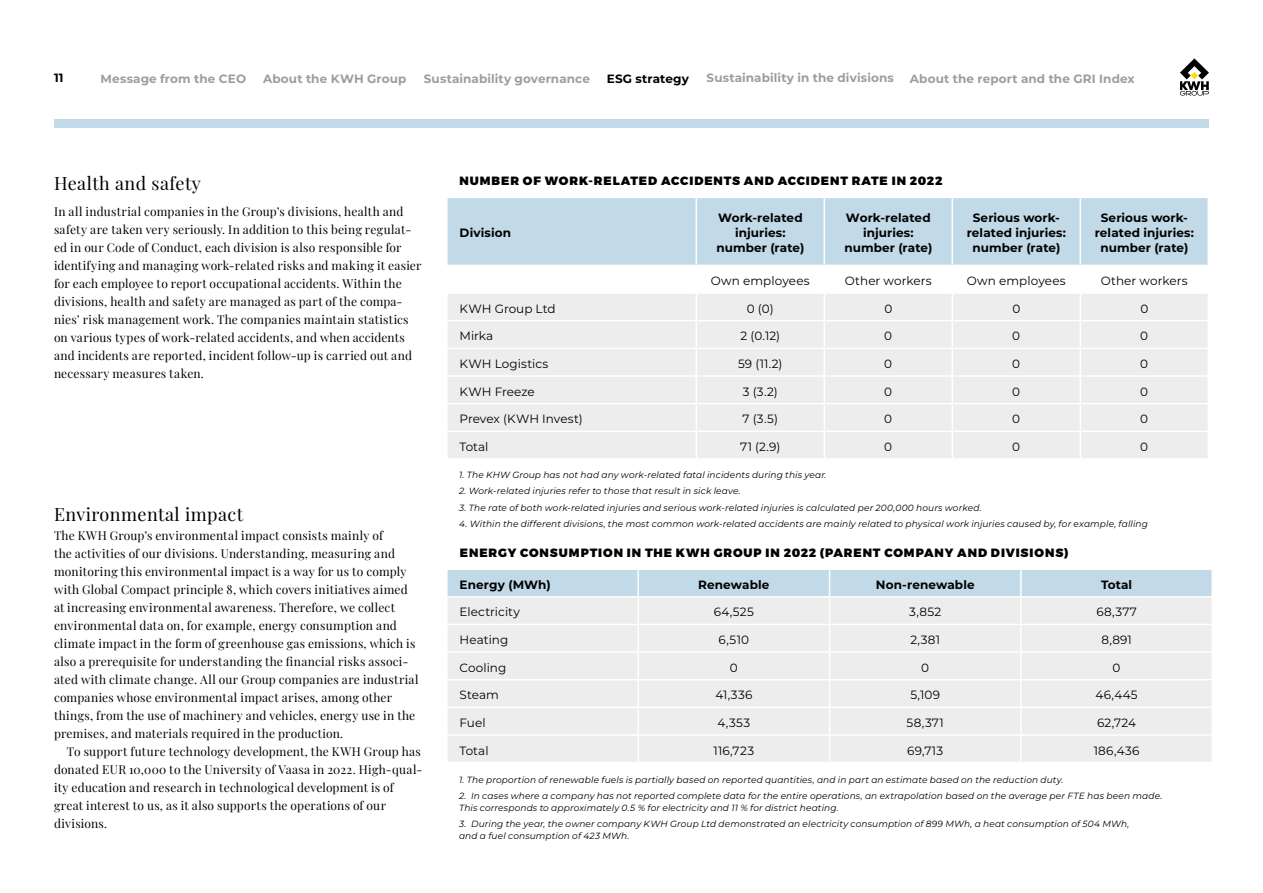
<style>
.page{position:relative;width:1263px;height:893px;background:#fff}
.page>*{position:absolute;margin:0;border:0;box-sizing:border-box;transform-origin:0 0}
.t1{font:18px "Playfair Display";letter-spacing:.025em;color:#000}
.t2{font:12px/18px "Playfair Display";letter-spacing:.015em;color:#000}
.t3{font:12px "Montserrat";letter-spacing:.005em;color:#000}
.t4{font:700 12px/15px "Montserrat";letter-spacing:.005em;color:#000;text-align:center}
.t5{font:700 12px "Montserrat";letter-spacing:.01em;color:#9d9d9c}
.t6{font:900 12px "Montserrat";letter-spacing:.075em;color:#000}
.t7{font:italic 9px/12px "Montserrat";letter-spacing:.015em;color:#000}
</style>
<div class="page">
<div style="left:54px;top:119px;width:1155px;height:9px;background:#c2d9e7"></div>
<svg style="left:1180px;top:58px;width:29px;height:38px"></svg>
<div style="left:448px;top:198px;width:759px;height:67px;background:#c2d9e7"></div>
<hr style="left:696px;top:198px;width:1px;height:67px;background:#fff">
<hr style="left:823px;top:198px;width:2px;height:67px;background:#fff">
<hr style="left:951px;top:198px;width:2px;height:67px;background:#fff">
<hr style="left:1079px;top:198px;width:2px;height:67px;background:#fff">
<div style="left:448px;top:294px;width:760px;height:164px;background:#ededed"></div>
<hr style="left:824px;top:431px;width:128px;height:1px;background:#fff">
<hr style="left:823px;top:432px;width:2px;height:26px;background:#fff">
<hr style="left:952px;top:431px;width:128px;height:1px;background:#fff">
<hr style="left:951px;top:432px;width:2px;height:26px;background:#fff">
<hr style="left:1080px;top:431px;width:129px;height:1px;background:#fff">
<hr style="left:1079px;top:432px;width:2px;height:26px;background:#fff">
<hr style="left:1207px;top:432px;width:2px;height:26px;background:#fff">
<svg style="left:447px;top:569px;width:765px;height:193px;background:#e8ebed"></svg>
<hr style="left:1021px;top:734px;width:192px;height:2px;background:#fff">
<hr style="left:1020px;top:736px;width:2px;height:26px;background:#fff">
<hr style="left:1211px;top:736px;width:2px;height:26px;background:#fff">
<p class="t4" style="left:54px;top:69px;width:11px">11</p>
<p class="t5" style="left:101px;top:70px;width:147px">Message from the CEO</p>
<p class="t5" style="left:263px;top:70px;width:145px">About the KWH Group</p>
<p class="t5" style="left:424px;top:70px;width:168px">Sustainability governance</p>
<p class="t4" style="left:607px;top:70px;width:84px">ESG strategy</p>
<p class="t5" style="left:707px;top:69px;width:189px">Sustainability in the divisions</p>
<p class="t5" style="left:910px;top:70px;width:226px">About the report and the GRI Index</p>
<h1 class="t1" style="left:54px;top:169px;width:149px">Health and safety</h1>
<p class="t2" style="left:54px;top:201px;width:369px">In all industrial companies in the Group’s divisions, health and safety are taken very seriously. In addition to this being regulat&shy;ed in our Code of Conduct, each division is also responsible for identifying and managing work-related risks and making it easier for each employee to report occupational accidents. Within the divisions, health and safety are managed as part of the compa&shy;nies’ risk management work. The companies maintain statistics on various types of work-related accidents, and when accidents and incidents are reported, incident follow-up is carried out and necessary measures taken.</p>
<h1 class="t1" style="left:54px;top:500px;width:191px">Environmental impact</h1>
<p class="t2" style="left:54px;top:525px;width:366px">The KWH Group’s environmental impact consists mainly of<br>the activities of our divisions. Understanding, measuring and monitoring this environmental impact is a way for us to comply with Global Compact principle 8, which covers initiatives aimed at increasing environmental awareness. Therefore, we collect environmental data on, for example, energy consumption and climate impact in the form of greenhouse gas emissions, which is also a prerequisite for understanding the financial risks associ&shy;ated with climate change. All our Group companies are industrial companies whose environmental impact arises, among other things, from the use of machinery and vehicles, energy use in the premises, and materials required in the production.</p>
<p class="t2" style="left:54px;top:741px;width:370px;text-indent:13px">To support future technology development, the KWH Group has donated EUR 10,000 to the University of Vaasa in 2022. High-qual&shy;ity education and research in technological development is of great interest to us, as it also supports the operations of our divisions.</p>
<p class="t6" style="left:459px;top:173px;width:484px">NUMBER OF WORK-RELATED ACCIDENTS AND ACCIDENT RATE IN 2022</p>
<p class="t4" style="left:460px;top:225px;width:53px">Division</p>
<p class="t4" style="left:716px;top:210px;width:89px">Work-related injuries: number (rate)</p>
<p class="t4" style="left:844px;top:210px;width:89px">Work-related injuries: number (rate)</p>
<p class="t4" style="left:967px;top:210px;width:101px">Serious work&shy;related injuries: number (rate)</p>
<p class="t4" style="left:1095px;top:210px;width:101px">Serious work&shy;related injuries: number (rate)</p>
<p class="t3" style="left:711px;top:273px;width:100px">Own employees</p>
<p class="t3" style="left:845px;top:273px;width:88px">Other workers</p>
<p class="t3" style="left:967px;top:273px;width:100px">Own employees</p>
<p class="t3" style="left:1101px;top:273px;width:88px">Other workers</p>
<p class="t3" style="left:460px;top:300px;width:98px">KWH Group Ltd</p>
<p class="t3" style="left:747px;top:300px;width:28px">0 (0)</p>
<p class="t3" style="left:884px;top:300px;width:9px">0</p>
<p class="t3" style="left:1012px;top:300px;width:9px">0</p>
<p class="t3" style="left:1140px;top:300px;width:9px">0</p>
<p class="t3" style="left:459px;top:328px;width:35px">Mirka</p>
<p class="t3" style="left:740px;top:328px;width:41px">2 (0.12)</p>
<p class="t3" style="left:884px;top:328px;width:9px">0</p>
<p class="t3" style="left:1012px;top:328px;width:9px">0</p>
<p class="t3" style="left:1140px;top:328px;width:9px">0</p>
<p class="t3" style="left:459px;top:355px;width:90px">KWH Logistics</p>
<p class="t3" style="left:738px;top:355px;width:46px">59 (11.2)</p>
<p class="t3" style="left:884px;top:355px;width:9px">0</p>
<p class="t3" style="left:1012px;top:355px;width:9px">0</p>
<p class="t3" style="left:1140px;top:355px;width:9px">0</p>
<p class="t3" style="left:459px;top:383px;width:77px">KWH Freeze</p>
<p class="t3" style="left:743px;top:383px;width:36px">3 (3.2)</p>
<p class="t3" style="left:884px;top:383px;width:9px">0</p>
<p class="t3" style="left:1012px;top:383px;width:9px">0</p>
<p class="t3" style="left:1140px;top:383px;width:9px">0</p>
<p class="t3" style="left:459px;top:411px;width:125px">Prevex (KWH Invest)</p>
<p class="t3" style="left:742px;top:411px;width:37px">7 (3.5)</p>
<p class="t3" style="left:884px;top:411px;width:9px">0</p>
<p class="t3" style="left:1012px;top:411px;width:9px">0</p>
<p class="t3" style="left:1140px;top:411px;width:9px">0</p>
<p class="t3" style="left:459px;top:438px;width:30px">Total</p>
<p class="t3" style="left:740px;top:438px;width:42px">71 (2.9)</p>
<p class="t3" style="left:884px;top:438px;width:9px">0</p>
<p class="t3" style="left:1012px;top:438px;width:9px">0</p>
<p class="t3" style="left:1140px;top:438px;width:9px">0</p>
<p class="t7" style="left:459px;top:469px;width:369px">1. The KHW Group has not had any work-related fatal incidents during this year.</p>
<p class="t7" style="left:459px;top:485px;width:283px">2. Work-related injuries refer to those that result in sick leave.</p>
<p class="t7" style="left:459px;top:501px;width:524px">3. The rate of both work-related injuries and serious work-related injuries is calculated per 200,000 hours worked.</p>
<p class="t7" style="left:459px;top:518px;width:690px">4. Within the different divisions, the most common work-related accidents are mainly related to physical work injuries caused by, for example, falling</p>
<p class="t6" style="left:460px;top:545px;width:610px">ENERGY CONSUMPTION IN THE KWH GROUP IN 2022 (PARENT COMPANY AND DIVISIONS)</p>
<p class="t4" style="left:460px;top:576px;width:93px">Energy (MWh)</p>
<p class="t4" style="left:698px;top:576px;width:73px">Renewable</p>
<p class="t4" style="left:876px;top:576px;width:100px">Non-renewable</p>
<p class="t4" style="left:1101px;top:576px;width:33px">Total</p>
<p class="t3" style="left:460px;top:604px;width:62px">Electricity</p>
<p class="t3" style="left:714px;top:604px;width:42px">64,525</p>
<p class="t3" style="left:909px;top:604px;width:33px">3,852</p>
<p class="t3" style="left:1096px;top:604px;width:42px">68,377</p>
<p class="t3" style="left:460px;top:631px;width:50px">Heating</p>
<p class="t3" style="left:719px;top:631px;width:32px">6,510</p>
<p class="t3" style="left:910px;top:631px;width:31px">2,381</p>
<p class="t3" style="left:1101px;top:631px;width:32px">8,891</p>
<p class="t3" style="left:460px;top:659px;width:48px">Cooling</p>
<p class="t3" style="left:730px;top:659px;width:9px">0</p>
<p class="t3" style="left:921px;top:659px;width:9px">0</p>
<p class="t3" style="left:1112px;top:659px;width:9px">0</p>
<p class="t3" style="left:460px;top:687px;width:41px">Steam</p>
<p class="t3" style="left:715px;top:687px;width:38px">41,336</p>
<p class="t3" style="left:910px;top:687px;width:31px">5,109</p>
<p class="t3" style="left:1095px;top:687px;width:44px">46,445</p>
<p class="t3" style="left:460px;top:714px;width:28px">Fuel</p>
<p class="t3" style="left:718px;top:714px;width:34px">4,353</p>
<p class="t3" style="left:907px;top:714px;width:39px">58,371</p>
<p class="t3" style="left:1097px;top:714px;width:40px">62,724</p>
<p class="t3" style="left:460px;top:742px;width:30px">Total</p>
<p class="t3" style="left:714px;top:742px;width:42px">116,723</p>
<p class="t3" style="left:907px;top:742px;width:37px">69,713</p>
<p class="t3" style="left:1094px;top:742px;width:47px">186,436</p>
<p class="t7" style="left:459px;top:773px;width:606px">1. The proportion of renewable fuels is partially based on reported quantities, and in part an estimate based on the reduction duty.</p>
<p class="t7" style="left:459px;top:790px;width:705px">2. In cases where a company has not reported complete data for the entire operations, an extrapolation based on the average per FTE has been made.<br>This corresponds to approximately 0.5 % for electricity and 11 % for district heating.</p>
<p class="t7" style="left:459px;top:818px;width:672px">3. During the year, the owner company KWH Group Ltd demonstrated an electricity consumption of 899 MWh, a heat consumption of 504 MWh, and a fuel consumption of 423 MWh.</p>
</div>
